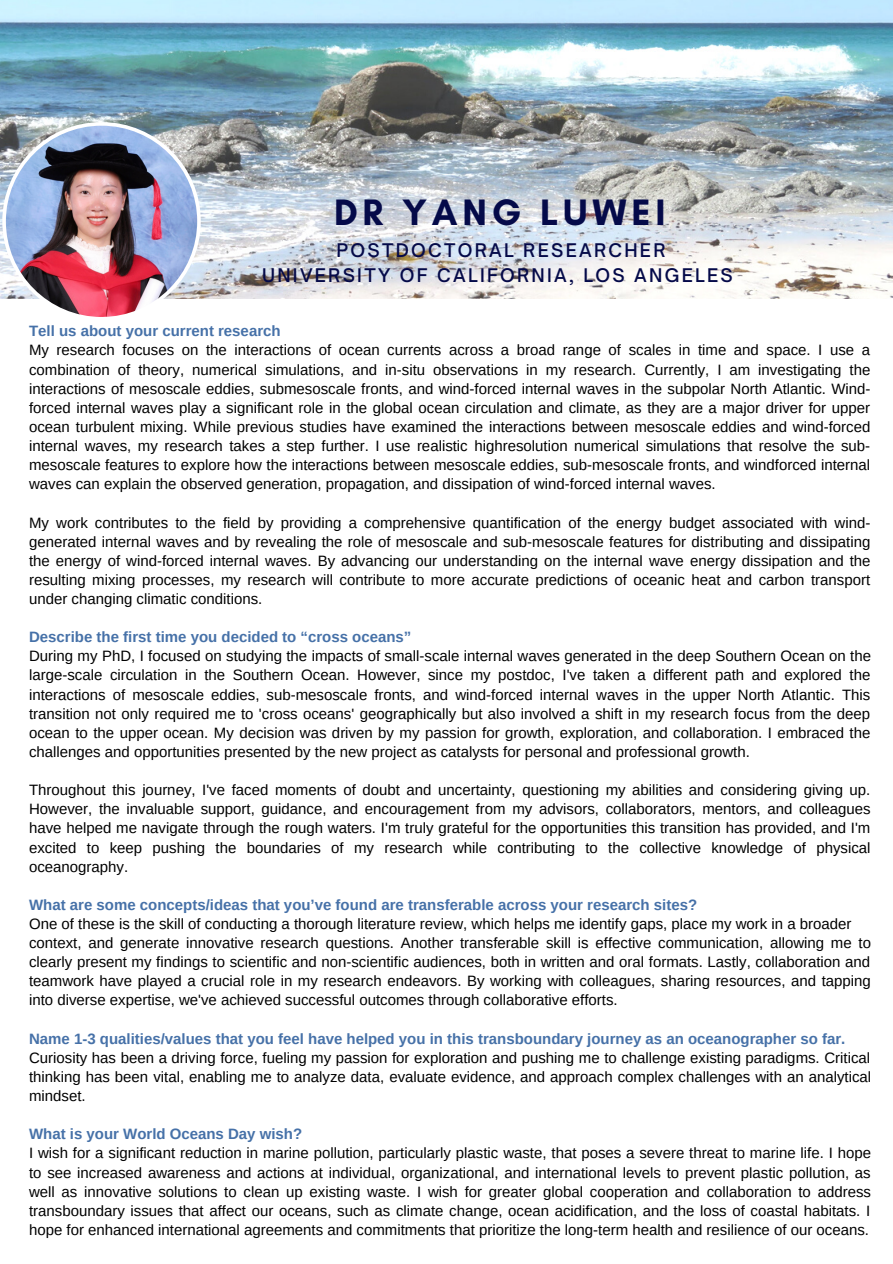
<style>
.page{position:relative;width:893px;height:1264px;background:#fff}
.page>*{position:absolute;margin:0;border:0;box-sizing:border-box;transform-origin:0 0}
.t1{font:700 37.5px "Glacial Indifference";letter-spacing:.125em;color:#050a49}
.t2{font:500 18px "Open Sauce One";letter-spacing:.125em;color:#050a49}
.t3{font:15px/19px "Arimo";color:#000;text-align:justify}
.t4{font:700 15px "Arimo";color:#4671a8}
</style>
<div class="page">
<img style="left:0;top:0;width:892px;height:298px">
<img style="left:2px;top:122px;width:199px;height:195px">
<p class="t1" style="left:334px;top:189px;width:333px">DR YANG LUWEI</p>
<p class="t2" style="left:336px;top:239px;width:330px">POSTDOCTORAL RESEARCHER</p>
<p class="t2" style="left:262px;top:264px;width:472px">UNIVERSITY OF CALIFORNIA, LOS ANGELES</p>
<p class="t4" style="left:29px;top:323px;width:253px">Tell us about your current research</p>
<p class="t3" style="left:29px;top:341px;width:843px">My research focuses on the interactions of ocean currents across a broad range of scales in time and space. I use a combination of theory, numerical simulations, and in-situ observations in my research. Currently, I am investigating the interactions of mesoscale eddies, submesoscale fronts, and wind-forced internal waves in the subpolar North Atlantic. Wind&shy;forced internal waves play a significant role in the global ocean circulation and climate, as they are a major driver for upper ocean turbulent mixing. While previous studies have examined the interactions between mesoscale eddies and wind-forced internal waves, my research takes a step further. I use realistic highresolution numerical simulations that resolve the sub&shy;mesoscale features to explore how the interactions between mesoscale eddies, sub-mesoscale fronts, and windforced internal waves can explain the observed generation, propagation, and dissipation of wind-forced internal waves.</p>
<p class="t3" style="left:29px;top:513px;width:842px">My work contributes to the field by providing a comprehensive quantification of the energy budget associated with wind&shy;generated internal waves and by revealing the role of mesoscale and sub-mesoscale features for distributing and dissipating the energy of wind-forced internal waves. By advancing our understanding on the internal wave energy dissipation and the resulting mixing processes, my research will contribute to more accurate predictions of oceanic heat and carbon transport under changing climatic conditions.</p>
<p class="t4" style="left:29px;top:628px;width:384px">Describe the first time you decided to “cross oceans”</p>
<p class="t3" style="left:29px;top:646px;width:843px">During my PhD, I focused on studying the impacts of small-scale internal waves generated in the deep Southern Ocean on the large-scale circulation in the Southern Ocean. However, since my postdoc, I've taken a different path and explored the interactions of mesoscale eddies, sub-mesoscale fronts, and wind-forced internal waves in the upper North Atlantic. This transition not only required me to 'cross oceans' geographically but also involved a shift in my research focus from the deep ocean to the upper ocean. My decision was driven by my passion for growth, exploration, and collaboration. I embraced the challenges and opportunities presented by the new project as catalysts for personal and professional growth.</p>
<p class="t3" style="left:29px;top:780px;width:843px">Throughout this journey, I've faced moments of doubt and uncertainty, questioning my abilities and considering giving up.<br>However, the invaluable support, guidance, and encouragement from my advisors, collaborators, mentors, and colleagues have helped me navigate through the rough waters. I'm truly grateful for the opportunities this transition has provided, and I'm excited to keep pushing the boundaries of my research while contributing to the collective knowledge of physical oceanography.</p>
<p class="t4" style="left:29px;top:896px;width:669px">What are some concepts/ideas that you’ve found are transferable across your research sites?</p>
<p class="t3" style="left:29px;top:914px;width:823px">One of these is the skill of conducting a thorough literature review, which helps me identify gaps, place my work in a broader</p>
<p class="t3" style="left:29px;top:933px;width:843px">context, and generate innovative research questions. Another transferable skill is effective communication, allowing me to clearly present my findings to scientific and non-scientific audiences, both in written and oral formats. Lastly, collaboration and teamwork have played a crucial role in my research endeavors. By working with colleagues, sharing resources, and tapping into diverse expertise, we've achieved successful outcomes through collaborative efforts.</p>
<p class="t4" style="left:29px;top:1030px;width:817px">Name 1-3 qualities/values that you feel have helped you in this transboundary journey as an oceanographer so far.</p>
<p class="t3" style="left:29px;top:1048px;width:843px">Curiosity has been a driving force, fueling my passion for exploration and pushing me to challenge existing paradigms. Critical thinking has been vital, enabling me to analyze data, evaluate evidence, and approach complex challenges with an analytical mindset.</p>
<p class="t4" style="left:29px;top:1125px;width:275px">What is your World Oceans Day wish?</p>
<p class="t3" style="left:29px;top:1143px;width:843px">I wish for a significant reduction in marine pollution, particularly plastic waste, that poses a severe threat to marine life. I hope to see increased awareness and actions at individual, organizational, and international levels to prevent plastic pollution, as well as innovative solutions to clean up existing waste. I wish for greater global cooperation and collaboration to address transboundary issues that affect our oceans, such as climate change, ocean acidification, and the loss of coastal habitats. I hope for enhanced international agreements and commitments that prioritize the long-term health and resilience of our oceans.</p>
</div>
